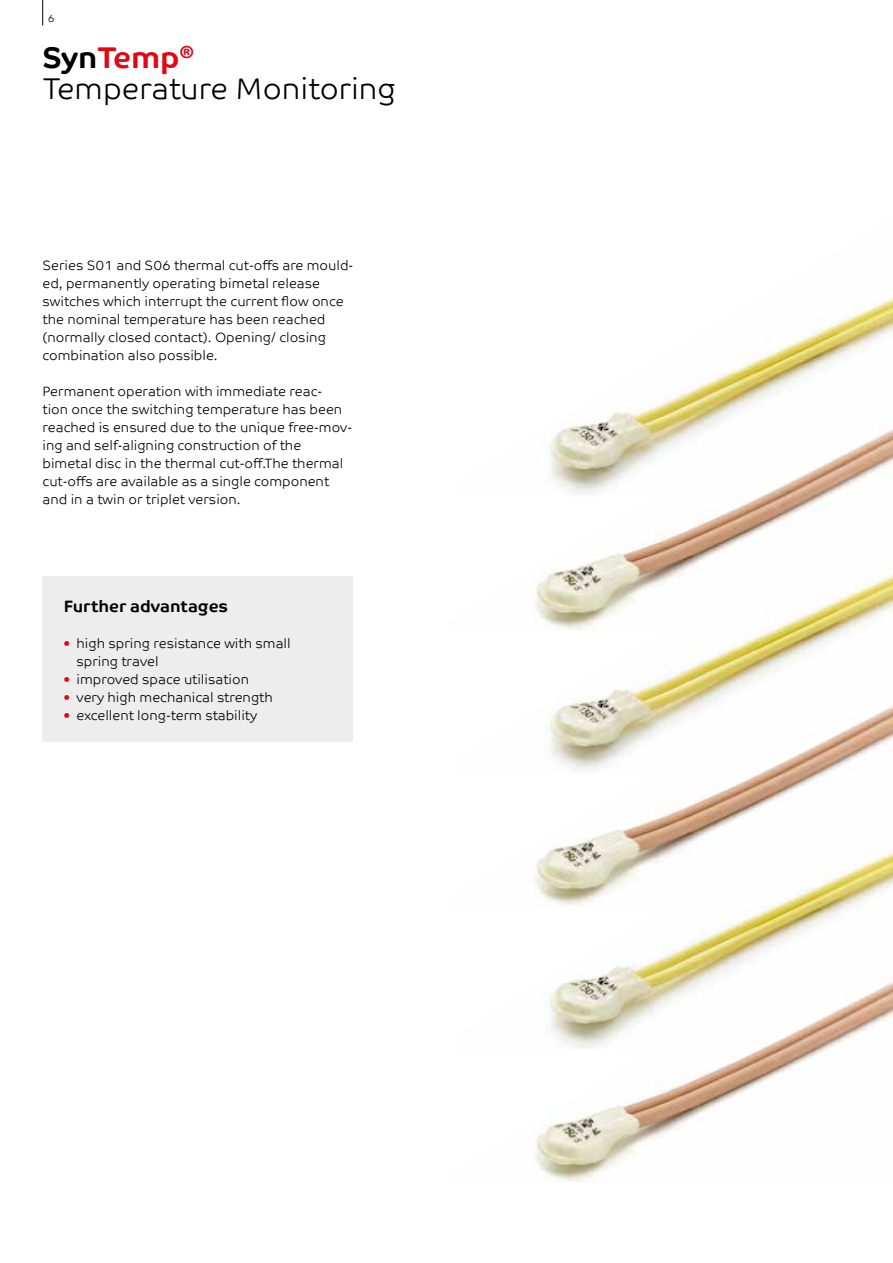
<style>
.page{position:relative;width:893px;height:1263px;background:#fff}
.page>*{position:absolute;margin:0;border:0;box-sizing:border-box;transform-origin:0 0}
.t1{font:300 30px/31.5px "Co Text";color:#000}
.t2{font:700 16.5px "Co Text";color:#000}
.t3{font:300 13.5px/18px "Co Text";color:#000}
.t4{font:300 10.5px "Co Text";color:#000}
.s1{font-weight:700}
.s2{font-weight:700;color:#e30613}
.s3{color:#e30613}
</style>
<div class="page">
<svg style="left:42px;top:0;width:1px;height:26px"></svg>
<img style="left:774px;top:297px;width:119px;height:56px">
<img style="left:550px;top:353px;width:343px;height:140px">
<img style="left:534px;top:493px;width:359px;height:276px">
<img style="left:534px;top:769px;width:359px;height:137px">
<img style="left:534px;top:906px;width:359px;height:276px">
<div style="left:43px;top:576px;width:310px;height:165px;background:#ededed"></div>
<p class="t4" style="left:48px;top:12px;width:8px">6</p>
<h1 class="t1" style="left:43px;top:41px;width:354px"><span class="s1">Syn</span><span class="s2">Temp</span><sup>®<br></sup>Temperature Monitoring</h1>
<p class="t3" style="left:43px;top:256px;width:312px">Series S01 and S06 thermal cut-offs are mould&shy;ed, permanently operating bimetal release switches which interrupt the current flow once the nominal temperature has been reached (normally closed contact). Opening/ closing combination also possible.</p>
<p class="t3" style="left:43px;top:382px;width:311px">Permanent operation with immediate reac-<br>tion once the switching temperature has been reached is ensured due to the unique free-mov&shy;ing and self-aligning construction of the bimetal disc in the thermal cut-off.The thermal cut-offs are available as a single component and in a twin or triplet version.</p>
<p class="t2" style="left:64px;top:597px;width:166px">Further advantages</p>
<p class="t3" style="left:77px;top:634px;width:216px;text-indent:-13px"><span class="s3">•</span> high spring resistance with small spring travel</p>
<p class="t3" style="left:64px;top:670px;width:187px"><span class="s3">•</span> improved space utilisation</p>
<p class="t3" style="left:64px;top:688px;width:211px"><span class="s3">•</span> very high mechanical strength</p>
<p class="t3" style="left:64px;top:706px;width:195px"><span class="s3">•</span> excellent long-term stability</p>
</div>
